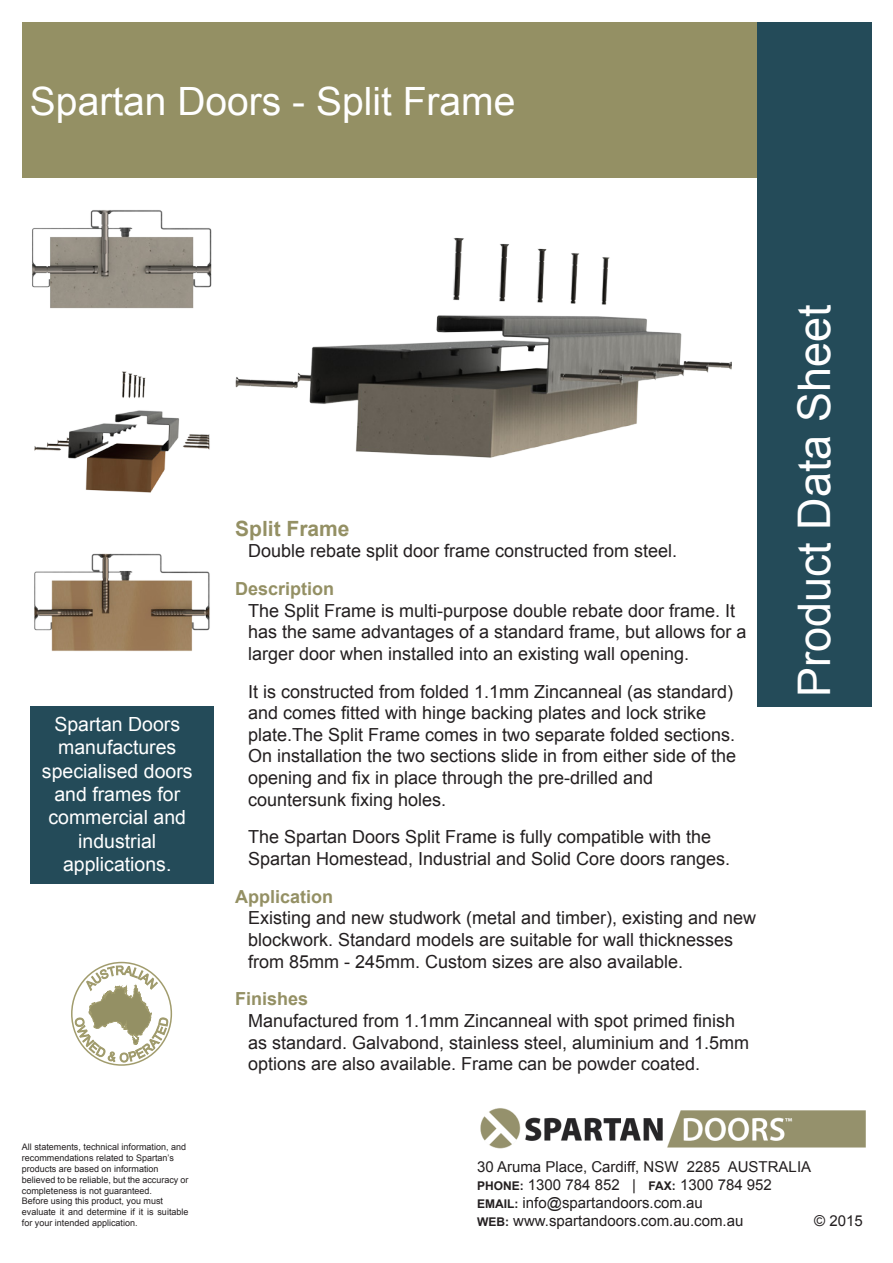
<style>
.page{position:relative;width:893px;height:1263px;background:#fff}
.page>*{position:absolute;margin:0;border:0;box-sizing:border-box;transform-origin:0 0}
.t1{font:45px "Arial";color:#fff}
.t2{font:39px "Arial";color:#fff}
.t3{font:700 21px "Arial";color:#949064}
.t4{font:19.5px/23.4px "Arial";color:#fff;text-align:center}
.t5{font:18px/21.6px "Arial";color:#231f20}
.t6{font:700 18px "Arial";color:#949064}
.t7{font:15px "Arial";color:#231f20}
.t8{font:9px/10.8px "Arial";color:#231f20}
.s1{font-weight:700;font-size:12px}
</style>
<div class="page">
<div style="left:757px;top:22px;width:115px;height:685px;background:#244b59"></div>
<div style="left:22px;top:22px;width:735px;height:156px;background:#949064"></div>
<div style="left:30px;top:707px;width:183px;height:177px;background:#244b59"></div>
<img style="left:32px;top:210px;width:180px;height:99px">
<img style="left:235px;top:238px;width:496px;height:220px">
<img style="left:480px;top:1108px;width:386px;height:41px">
<div style="left:71px;top:962px;width:101px;height:104px;border:2px solid #a19c6d;border-radius:50%"></div>
<svg style="left:75px;top:965px;width:93px;height:97px"></svg>
<img style="left:34px;top:371px;width:176px;height:122px">
<img style="left:34px;top:553px;width:176px;height:98px">
<p class="t2" style="left:30px;top:75px;width:487px">Spartan Doors - Split Frame</p>
<p class="t4" style="left:54px;top:712px;width:127px;text-align:left">Spartan Doors manufactures</p>
<p class="t4" style="left:42px;top:759px;width:152px">specialised doors and frames for</p>
<p class="t4" style="left:48px;top:806px;width:139px">commercial and industrial</p>
<p class="t4" style="left:63px;top:853px;width:110px">applications.</p>
<p class="t3" style="left:235px;top:514px;width:116px">Split Frame</p>
<p class="t5" style="left:248px;top:540px;width:431px">Double rebate split door frame constructed from steel.</p>
<p class="t6" style="left:235px;top:577px;width:101px">Description</p>
<p class="t5" style="left:248px;top:600px;width:500px">The Split Frame is multi-purpose double rebate door frame. It has the same advantages of a standard frame, but allows for a larger door when installed into an existing wall opening.</p>
<p class="t5" style="left:248px;top:681px;width:487px">It is constructed from folded 1.1mm Zincanneal (as standard) and comes fitted with hinge backing plates and lock strike</p>
<p class="t5" style="left:248px;top:724px;width:490px;text-align:justify">plate.The Split Frame comes in two separate folded sections.<br>On installation the two sections slide in from either side of the opening and fix in place through the pre-drilled and</p>
<p class="t5" style="left:248px;top:789px;width:200px">countersunk fixing holes.</p>
<p class="t5" style="left:248px;top:826px;width:484px">The Spartan Doors Split Frame is fully compatible with the<br>Spartan Homestead, Industrial and Solid Core doors ranges.</p>
<p class="t6" style="left:235px;top:884px;width:100px">Application</p>
<p class="t5" style="left:248px;top:907px;width:510px">Existing and new studwork (metal and timber), existing and new blockwork. Standard models are suitable for wall thicknesses from 85mm - 245mm. Custom sizes are also available.</p>
<p class="t6" style="left:235px;top:987px;width:75px">Finishes</p>
<p class="t5" style="left:248px;top:1010px;width:503px">Manufactured from 1.1mm Zincanneal with spot primed finish as standard. Galvabond, stainless steel, aluminium and 1.5mm options are also available. Frame can be powder coated.</p>
<p class="t1" style="left:785px;top:697px;width:394px;rotate:-90deg">Product Data Sheet</p>
<p class="t8" style="left:22px;top:1142px;width:166px">All statements, technical information, and</p>
<p class="t8" style="left:22px;top:1153px;width:153px">recommendations related to Spartan’s</p>
<p class="t8" style="left:22px;top:1163px;width:138px">products are based on information</p>
<p class="t8" style="left:22px;top:1174px;width:168px">believed to be reliable, but the accuracy or completeness is not guaranteed.</p>
<p class="t8" style="left:22px;top:1196px;width:143px">Before using this product, you must</p>
<p class="t8" style="left:22px;top:1207px;width:168px">evaluate it and determine if it is suitable for your intended application.</p>
<p class="t7" style="left:477px;top:1157px;width:336px">30 Aruma Place, Cardiff, NSW 2285 AUSTRALIA</p>
<p class="t7" style="left:477px;top:1175px;width:296px"><span class="s1">PHONE:</span> 1300 784 852 | <span class="s1">FAX:</span> 1300 784 952</p>
<p class="t7" style="left:477px;top:1193px;width:227px"><span class="s1">EMAIL:</span> info@spartandoors.com.au</p>
<p class="t7" style="left:477px;top:1211px;width:268px"><span class="s1">WEB:</span> www.spartandoors.com.au.com.au</p>
<p class="t7" style="left:814px;top:1211px;width:50px">© 2015</p>
</div>
